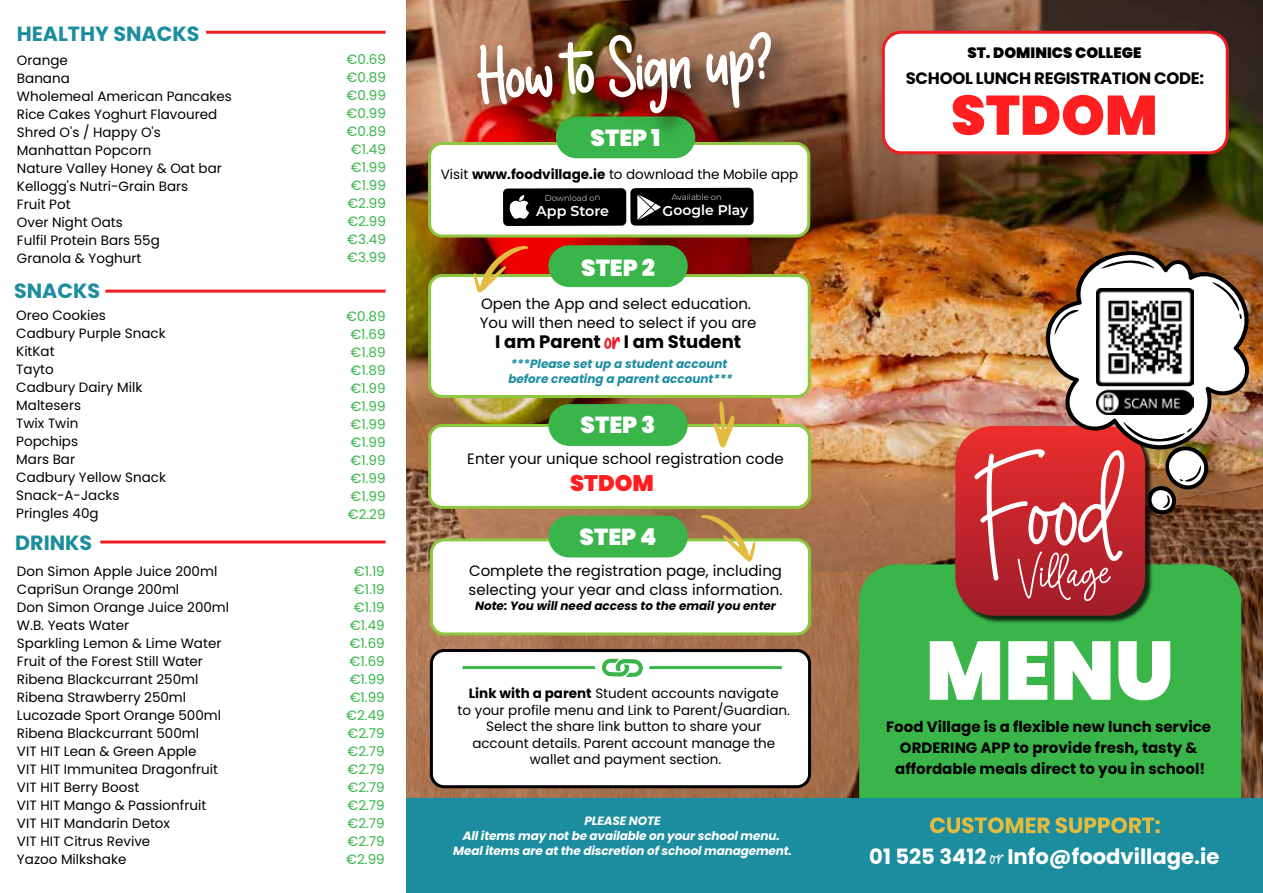
<style>
.page{position:relative;width:1263px;height:893px;background:#fff}
.page>*{position:absolute;margin:0;border:0;box-sizing:border-box;transform-origin:0 0}
.t1{font:58.35px "Sweety Strawberry";color:#fff}
.t2{font:900 55.5px "Poppins";color:#ff1f20}
.t3{font:900 23.25px "Poppins";color:#fff}
.t4{font:900 22.5px "Poppins";color:#ff1f20}
.t5{font:700 21.15px "Poppins";color:#fff}
.t6{font:700 20.55px "Poppins";color:#1c8d9f}
.t7{font:700 18px "Poppins";color:#000}
.t8{font:700 16.5px "Poppins";letter-spacing:-.015em;color:#000}
.t9{font:15px/19.5px "Poppins";color:#000}
.t10{font:700 15px/21px "Poppins";color:#000;text-align:center}
.t11{font:900 15px "Poppins";color:#000}
.t12{font:600 14.25px "Montserrat";letter-spacing:-.005em;color:#fff}
.t13{font:600 13.95px "Montserrat";letter-spacing:-.005em;color:#fff}
.t14{font:13.5px/18px "Poppins";color:#000}
.t15{font:13.5px/18px "Poppins";color:#39b54a;text-align:center}
.t16{font:italic 700 12px/15px "Poppins";letter-spacing:-.01em;color:#fff;text-align:center}
.t17{font:italic 700 12px/14.4px "Poppins";color:#1c8d9f}
.t18{font:italic 700 12px "Poppins";color:#000}
.t19{font:300 8.4px "Montserrat";letter-spacing:-.005em;color:#fff}
.s1{font-weight:700}
.s2{font-family:"Sweety Strawberry";font-weight:400;font-size:22.5px;color:#ed1d24}
.s3{font-family:"Jahannam Balla";font-weight:400;font-size:34.2px}
</style>
<div class="page">
<img style="left:407px;top:571px;width:856px;height:227px">
<img style="left:407px;top:0;width:856px;height:571px">
<div style="left:883px;top:32px;width:344px;height:121px;background:#fff;border-radius:18px"></div>
<div style="left:882px;top:31px;width:347px;height:123px;border:3px solid #ed1d24;border-radius:18px"></div>
<div style="left:859px;top:564px;width:384px;height:234px;background:#39b54a"></div>
<img style="left:955px;top:616px;width:199px;height:9px">
<svg style="left:1044px;top:233px;width:209px;height:224px;background:#905529"></svg>
<img style="left:955px;top:249px;width:297px;height:367px">
<img style="left:1097px;top:289px;width:97px;height:125px">
<hr style="left:105px;top:290px;width:281px;height:3px;background:#ed1d24">
<hr style="left:100px;top:540px;width:286px;height:3px;background:#ed1d24">
<hr style="left:206px;top:31px;width:180px;height:3px;background:#ed1d24">
<svg style="left:930px;top:641px;width:70px;height:59px"></svg>
<svg style="left:1008px;top:641px;width:39px;height:59px"></svg>
<svg style="left:1054px;top:641px;width:56px;height:59px"></svg>
<svg style="left:1118px;top:641px;width:52px;height:59px"></svg>
<div style="left:407px;top:798px;width:856px;height:95px;background:#1c8d9f"></div>
<svg style="left:930px;top:817px;width:229px;height:16px"></svg>
<div style="left:429px;top:143px;width:380px;height:93px;background:#fff;border-radius:13px"></div>
<div style="left:428px;top:142px;width:382px;height:96px;border:3px solid #8dc63f;border-radius:13px"></div>
<div style="left:503px;top:188px;width:123px;height:38px;background:#000;border-radius:5px"></div>
<svg style="left:509px;top:195px;width:20px;height:24px"></svg>
<div style="left:630px;top:188px;width:124px;height:38px;background:#000;border-radius:5px"></div>
<svg style="left:637px;top:194px;width:23px;height:26px"></svg>
<div style="left:429px;top:276px;width:380px;height:120px;background:#fff;border-radius:13px"></div>
<div style="left:428px;top:274px;width:383px;height:124px;border:3px solid #8dc63f;border-radius:13px"></div>
<div style="left:548px;top:245px;width:140px;height:42px;background:#39b54a;border-radius:21px"></div>
<div style="left:430px;top:425px;width:379px;height:82px;background:#fff;border-radius:13px"></div>
<div style="left:428px;top:424px;width:383px;height:85px;border:3px solid #8dc63f;border-radius:13px"></div>
<div style="left:431px;top:540px;width:378px;height:94px;background:#fff;border-radius:13px"></div>
<div style="left:430px;top:538px;width:381px;height:97px;border:3px solid #8dc63f;border-radius:13px"></div>
<div style="left:431px;top:650px;width:378px;height:137px;background:#fff;border-radius:13px"></div>
<div style="left:430px;top:649px;width:381px;height:139px;border:3px solid #000;border-radius:13px"></div>
<div style="left:548px;top:404px;width:140px;height:42px;background:#39b54a;border-radius:21px"></div>
<div style="left:548px;top:516px;width:140px;height:41px;background:#39b54a;border-radius:21px"></div>
<svg style="left:712px;top:400px;width:23px;height:48px"></svg>
<svg style="left:473px;top:246px;width:56px;height:47px"></svg>
<svg style="left:700px;top:515px;width:56px;height:47px"></svg>
<img style="left:463px;top:11px;width:346px;height:147px">
<svg style="left:602px;top:658px;width:41px;height:19px"></svg>
<hr style="left:649px;top:666px;width:133px;height:3px;background:#39b54a">
<hr style="left:462px;top:666px;width:133px;height:3px;background:#39b54a">
<h3 class="t6" style="left:17px;top:21px;width:184px">HEALTHY SNACKS</h3>
<p class="t14" style="left:17px;top:51px;width:217px">Orange<br>Banana<br>Wholemeal American Pancakes<br>Rice Cakes Yoghurt Flavoured<br>Shred O's / Happy O's<br>Manhattan Popcorn<br>Nature Valley Honey &amp; Oat bar<br>Kellogg's Nutri-Grain Bars<br>Fruit Pot<br>Over Night Oats<br>Fulfil Protein Bars 55g<br>Granola &amp; Yoghurt</p>
<p class="t15" style="left:347px;top:51px;width:41px">€0.69 €0.89 €0.99 €0.99 €0.89 €1.49 €1.99 €1.99 €2.99 €2.99 €3.49 €3.99</p>
<h3 class="t6" style="left:14px;top:279px;width:88px">SNACKS</h3>
<p class="t14" style="left:16px;top:306px;width:151px">Oreo Cookies<br>Cadbury Purple Snack<br>KitKat<br>Tayto<br>Cadbury Dairy Milk<br>Maltesers<br>Twix Twin<br>Popchips<br>Mars Bar<br>Cadbury Yellow Snack<br>Snack-A-Jacks<br>Pringles 40g</p>
<p class="t15" style="left:346px;top:307px;width:41px;text-align:justify">€0.89 €1.69 €1.89 €1.89 €1.99 €1.99 €1.99 €1.99 €1.99 €1.99 €1.99 €2.29</p>
<h3 class="t6" style="left:15px;top:531px;width:78px">DRINKS</h3>
<p class="t14" style="left:17px;top:562px;width:214px">Don Simon Apple Juice 200ml<br>CapriSun Orange 200ml<br>Don Simon Orange Juice 200ml<br>W.B. Yeats Water<br>Sparkling Lemon &amp; Lime Water<br>Fruit of the Forest Still Water<br>Ribena Blackcurrant 250ml<br>Ribena Strawberry 250ml<br>Lucozade Sport Orange 500ml<br>Ribena Blackcurrant 500ml<br>VIT HIT Lean &amp; Green Apple<br>VIT HIT Immunitea Dragonfruit<br>VIT HIT Berry Boost<br>VIT HIT Mango &amp; Passionfruit<br>VIT HIT Mandarin Detox<br>VIT HIT Citrus Revive<br>Yazoo Milkshake</p>
<p class="t15" style="left:346px;top:562px;width:40px">€1.19 €1.19 €1.19 €1.49 €1.69 €1.69 €1.99 €1.99 €2.49 €2.79 €2.79 €2.79 €2.79 €2.79 €2.79 €2.79 €2.99</p>
<h1 class="t1" style="left:475px;top:30px;width:296px;rotate:-4deg">How to Sign up?</h1>
<h3 class="t3" style="left:591px;top:124px;width:71px">STEP 1</h3>
<p class="t14" style="left:441px;top:165px;width:359px">Visit <span class="s1">www.foodvillage.ie</span> to download the Mobile app</p>
<p class="t19" style="left:545px;top:192px;width:57px">Download on</p>
<p class="t12" style="left:536px;top:201px;width:75px">App Store</p>
<p class="t19" style="left:672px;top:191px;width:51px">Available on</p>
<p class="t13" style="left:663px;top:201px;width:87px">Google Play</p>
<h3 class="t3" style="left:581px;top:254px;width:75px">STEP 2</h3>
<p class="t9" style="left:480px;top:294px;width:278px">Open the App and select education.<br>You will then need to select if you are</p>
<h3 class="t7" style="left:495px;top:331px;width:248px">I am Parent <span class="s2">or</span> I am Student</h3>
<p class="t17" style="left:508px;top:357px;width:226px">***Please set up a student account before creating a parent account***</p>
<h3 class="t3" style="left:581px;top:412px;width:76px">STEP 3</h3>
<p class="t9" style="left:467px;top:449px;width:318px">Enter your unique school registration code</p>
<h3 class="t4" style="left:570px;top:470px;width:85px">STDOM</h3>
<h3 class="t3" style="left:580px;top:523px;width:78px">STEP 4</h3>
<p class="t9" style="left:469px;top:561px;width:315px">Complete the registration page, including selecting your year and class information.</p>
<p class="t18" style="left:475px;top:599px;width:302px">Note: You will need access to the email you enter</p>
<p class="t14" style="left:458px;top:685px;width:334px;line-height:16.5px;text-align:center"><span class="s1">Link with a parent</span> Student accounts navigate<br>to your profile menu and Link to Parent/Guardian.<br>Select the share link button to share your account details. Parent account manage the wallet and payment section.</p>
<p class="t16" style="left:453px;top:814px;width:340px">PLEASE NOTE<br>All items may not be available on your school menu.<br>Meal items are at the discretion of school management.</p>
<p class="t11" style="left:967px;top:44px;width:175px">ST. DOMINICS COLLEGE</p>
<h2 class="t2" style="left:951px;top:83px;width:208px">STDOM</h2>
<p class="t8" style="left:906px;top:68px;width:300px">SCHOOL LUNCH REGISTRATION CODE:</p>
<p class="t10" style="left:886px;top:716px;width:327px">Food Village is a flexible new lunch service<br>ORDERING APP to provide fresh, tasty &amp; affordable meals direct to you in school!</p>
<h3 class="t5" style="left:869px;top:844px;width:352px">01 525 3412 <span class="s3">or</span> Info@foodvillage.ie</h3>
</div>
